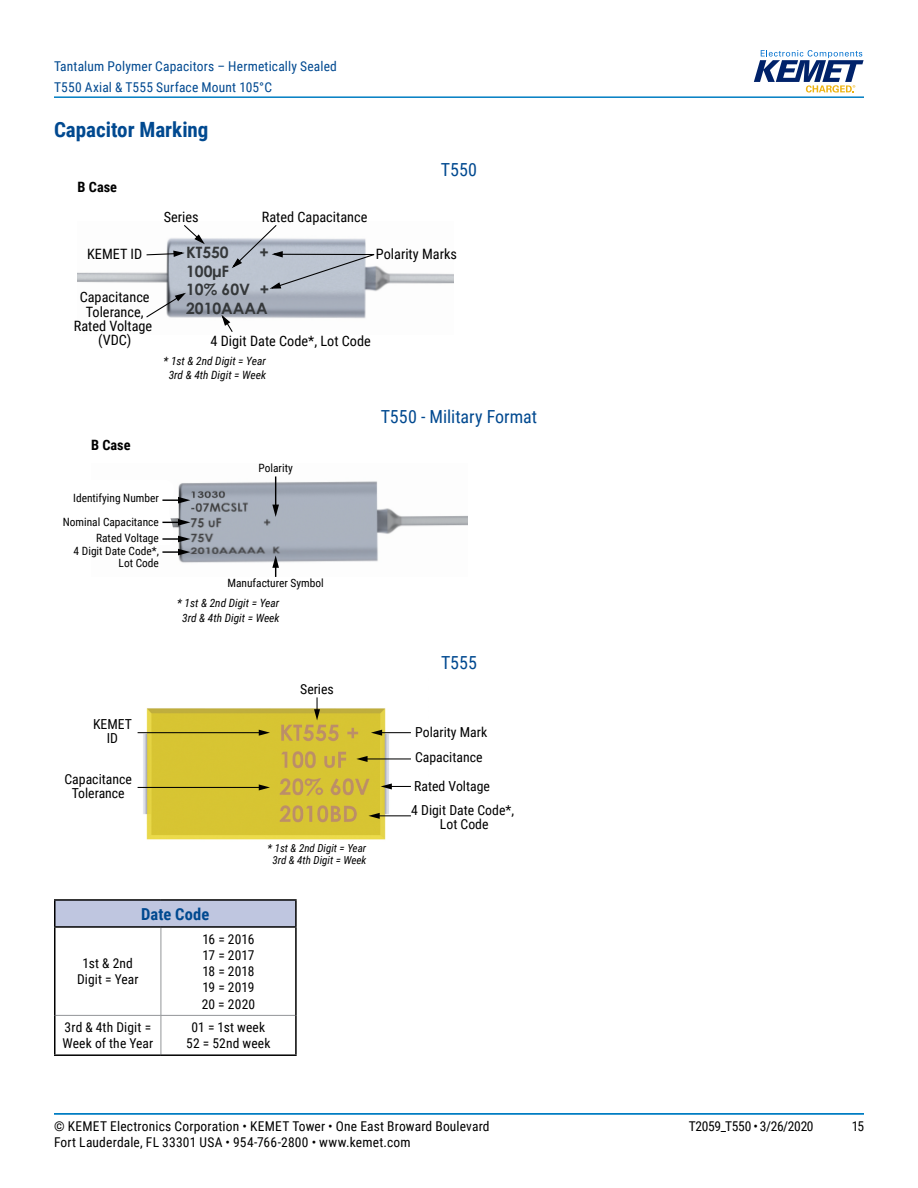
<style>
.page{position:relative;width:918px;height:1188px;background:#fff}
.page>*{position:absolute;margin:0;border:0;box-sizing:border-box;transform-origin:0 0}
.t1{font:700 21px "Roboto Condensed";color:#004990}
.t2{font:18px "Roboto Condensed";color:#004990}
.t3{font:700 16.5px "Roboto Condensed";letter-spacing:.005em;color:#004990}
.t4{font:700 15.75px/18.6px "Century Gothic";color:#35383a}
.t5{font:14.25px/14.2px "Roboto Condensed";color:#000;text-align:center}
.t6{font:700 14.25px "Roboto Condensed";color:#000}
.t7{font:13.8px/13.8px "Roboto Condensed";color:#000;text-align:center}
.t8{font:13.5px/16.2px "Roboto Condensed";letter-spacing:.01em;color:#000;text-align:center}
.t9{font:13.5px/21px "Roboto Condensed";letter-spacing:.015em;color:#004990}
.t10{font:13.5px "Roboto Condensed";letter-spacing:-.025em;color:#000}
.t11{font:11.4px/16.6px "Roboto Condensed";color:#000;text-align:right}
.t12{font:italic 11.4px/14.2px "Roboto Condensed";color:#000;text-align:center}
.t13{font:italic 10.95px/12.5px "Roboto Condensed";color:#000;text-align:center}
</style>
<div class="page">
<hr style="left:54px;top:1113px;width:810px;height:2px;background:#007dc3">
<hr style="left:54px;top:96px;width:810px;height:2px;background:#007dc3">
<svg style="left:754px;top:50px;width:110px;height:43px"></svg>
<img style="left:78px;top:238px;width:376px;height:81px">
<svg style="left:145px;top:225px;width:62px;height:33px"></svg>
<svg style="left:145px;top:291px;width:43px;height:27px"></svg>
<svg style="left:220px;top:313px;width:14px;height:19px"></svg>
<svg style="left:230px;top:225px;width:145px;height:64px"></svg>
<img style="left:178px;top:476px;width:289px;height:87px">
<svg style="left:162px;top:480px;width:28px;height:75px"></svg>
<hr style="left:275px;top:476px;width:1px;height:31px;background:#000">
<svg style="left:272px;top:505px;width:7px;height:12px"></svg>
<svg style="left:272px;top:555px;width:7px;height:22px"></svg>
<img style="left:137px;top:708px;width:274px;height:132px">
<hr style="left:378px;top:815px;width:33px;height:1px;background:#000">
<svg style="left:369px;top:813px;width:11px;height:6px"></svg>
<svg style="left:381px;top:783px;width:30px;height:6px"></svg>
<svg style="left:314px;top:697px;width:6px;height:23px"></svg>
<hr style="left:380px;top:732px;width:31px;height:1px;background:#000">
<svg style="left:371px;top:730px;width:11px;height:6px"></svg>
<hr style="left:366px;top:758px;width:45px;height:1px;background:#000">
<svg style="left:356px;top:756px;width:12px;height:6px"></svg>
<hr style="left:138px;top:787px;width:123px;height:1px;background:#000">
<svg style="left:259px;top:784px;width:11px;height:6px"></svg>
<hr style="left:138px;top:732px;width:123px;height:1px;background:#000">
<svg style="left:259px;top:730px;width:11px;height:6px"></svg>
<div style="left:55px;top:900px;width:241px;height:27px;background:#bfc6e0"></div>
<hr style="left:161px;top:928px;width:1px;height:87px;background:#939598">
<hr style="left:56px;top:1015px;width:105px;height:1px;background:#939598">
<hr style="left:161px;top:1015px;width:134px;height:1px;background:#939598">
<hr style="left:161px;top:1016px;width:1px;height:38px;background:#939598">
<hr style="left:54px;top:926px;width:107px;height:2px;background:#000">
<hr style="left:161px;top:926px;width:136px;height:2px;background:#000">
<hr style="left:54px;top:899px;width:107px;height:2px;background:#000">
<hr style="left:54px;top:901px;width:2px;height:25px;background:#000">
<hr style="left:161px;top:899px;width:136px;height:2px;background:#000">
<hr style="left:295px;top:901px;width:2px;height:25px;background:#000">
<hr style="left:54px;top:928px;width:2px;height:87px;background:#000">
<hr style="left:295px;top:928px;width:2px;height:87px;background:#000">
<hr style="left:54px;top:1015px;width:2px;height:39px;background:#000">
<hr style="left:295px;top:1015px;width:2px;height:39px;background:#000">
<hr style="left:54px;top:1054px;width:107px;height:2px;background:#000">
<hr style="left:161px;top:1054px;width:136px;height:2px;background:#000">
<p class="t9" style="left:54px;top:55px;width:284px">Tantalum Polymer Capacitors – Hermetically Sealed<br>T550 Axial &amp; T555 Surface Mount 105°C</p>
<h1 class="t1" style="left:54px;top:115px;width:156px">Capacitor Marking</h1>
<p class="t6" style="left:78px;top:177px;width:41px">B Case</p>
<p class="t5" style="left:164px;top:210px;width:36px">Series</p>
<p class="t5" style="left:262px;top:210px;width:107px">Rated Capacitance</p>
<h2 class="t2" style="left:441px;top:157px;width:38px">T550</h2>
<p class="t5" style="left:87px;top:247px;width:57px">KEMET ID</p>
<p class="t5" style="left:74px;top:290px;width:80px">Capacitance<br>Tolerance,<br>Rated Voltage (VDC)</p>
<p class="t6" style="left:91px;top:435px;width:41px">B Case</p>
<p class="t4" style="left:186px;top:242px;width:44px">KT550</p>
<p class="t4" style="left:260px;top:242px;width:11px">+</p>
<p class="t4" style="left:186px;top:261px;width:85px">100µF<br>10% 60V +<br>2010AAAA</p>
<p class="t5" style="left:376px;top:247px;width:83px">Polarity Marks</p>
<p class="t5" style="left:211px;top:333px;width:162px">4 Digit Date Code*, Lot Code</p>
<p class="t12" style="left:164px;top:353px;width:104px">* 1st &amp; 2nd Digit = Year<br>3rd &amp; 4th Digit = Week</p>
<p class="t11" style="left:259px;top:459px;width:36px">Polarity</p>
<h2 class="t2" style="left:381px;top:404px;width:158px">T550 - Military Format</h2>
<p class="t11" style="left:73px;top:489px;width:87px">Identifying Number</p>
<p class="t11" style="left:63px;top:513px;width:98px">Nominal Capacitance<br>Rated Voltage</p>
<p class="t11" style="left:74px;top:545px;width:87px;line-height:11.4px">4 Digit Date Code*,<br>Lot Code</p>
<p class="t11" style="left:227px;top:574px;width:98px">Manufacturer Symbol</p>
<p class="t12" style="left:177px;top:596px;width:104px">* 1st &amp; 2nd Digit = Year<br>3rd &amp; 4th Digit = Week</p>
<p class="t7" style="left:93px;top:717px;width:40px">KEMET<br>ID</p>
<p class="t7" style="left:65px;top:772px;width:69px">Capacitance<br>Tolerance</p>
<p class="t7" style="left:300px;top:681px;width:35px">Series</p>
<p class="t13" style="left:268px;top:841px;width:100px">* 1st &amp; 2nd Digit = Year<br>3rd &amp; 4th Digit = Week</p>
<p class="t3" style="left:141px;top:902px;width:70px">Date Code</p>
<p class="t8" style="left:77px;top:955px;width:63px">1st &amp; 2nd<br>Digit = Year</p>
<p class="t8" style="left:202px;top:930px;width:55px;text-align:justify">16 = 2016<br>17 = 2017<br>18 = 2018<br>19 = 2019<br>20 = 2020</p>
<p class="t8" style="left:63px;top:1019px;width:92px;text-align:left">3rd &amp; 4th Digit =<br>Week of the Year</p>
<p class="t8" style="left:186px;top:1019px;width:86px">01 = 1st week<br>52 = 52nd week</p>
<h2 class="t2" style="left:441px;top:650px;width:37px">T555</h2>
<p class="t7" style="left:415px;top:724px;width:73px">Polarity Mark</p>
<p class="t7" style="left:414px;top:743px;width:77px;line-height:28.2px;text-align:left">Capacitance<br>Rated Voltage</p>
<p class="t7" style="left:411px;top:803px;width:104px">4 Digit Date Code*,<br>Lot Code</p>
<p class="t8" style="left:54px;top:1117px;width:437px">© KEMET Electronics Corporation • KEMET Tower • One East Broward Boulevard</p>
<p class="t10" style="left:689px;top:1116px;width:126px">T2059_T550 • 3/26/2020</p>
<p class="t8" style="left:852px;top:1117px;width:14px">15</p>
<p class="t8" style="left:54px;top:1133px;width:358px">Fort Lauderdale, FL 33301 USA • 954-766-2800 • www.kemet.com</p>
</div>
